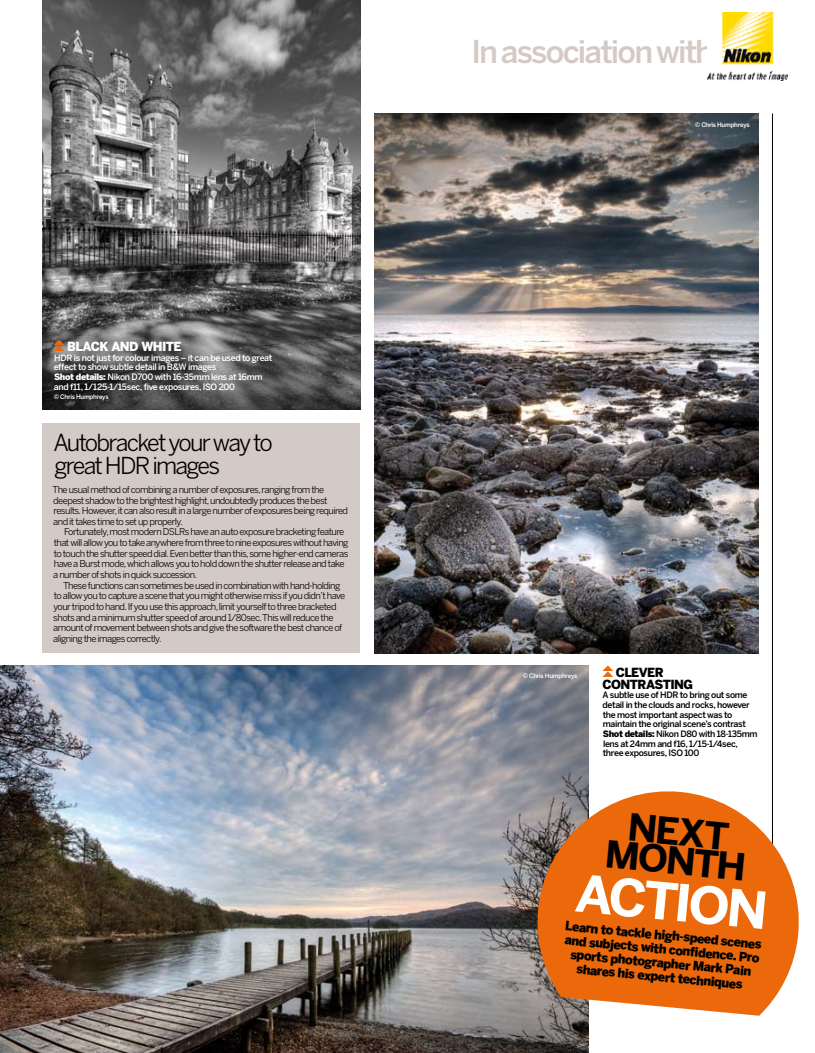
<style>
.page{position:relative;width:815px;height:1053px;background:#fff}
.page>*{position:absolute;margin:0;border:0;box-sizing:border-box;transform-origin:0 0}
.t1{font:700 50.62px "Benton Sans";color:#fff;scale:1.05 1}
.t2{font:700 36.88px/28.8px "Benton Sans";color:#000;text-align:center;scale:1.05 1}
.t3{font:500 31.25px "Benton Sans";letter-spacing:-.06em;color:#d4cac5}
.t4{font:23.12px/22.5px "Benton Sans";letter-spacing:-.08em;color:#000}
.t5{font:900 12.75px/14px "Benton Sans";color:#000;text-align:center}
.t6{font:900 12.5px/11.9px "Benton Sans";letter-spacing:-.045em;color:#000}
.t7{font:900 12.5px "Benton Sans";letter-spacing:-.045em;color:#fff}
.t8{font:9.38px/10.6px "Benton Sans";letter-spacing:-.06em;color:#000}
.t9{font:500 8.75px/9.6px "Benton Sans";letter-spacing:-.04em;color:#000}
.t10{font:500 8.75px/9.6px "Benton Sans";letter-spacing:-.04em;color:#fff}
.t11{font:500 6.25px "Benton Sans";letter-spacing:-.04em;color:#fff}
.s1{font-weight:900}
</style>
<div class="page">
<hr style="left:772px;top:113px;width:1px;height:877px;background:#000">
<img style="left:374px;top:113px;width:384px;height:540px">
<img style="left:0;top:665px;width:588px;height:387px">
<img style="left:43px;top:0;width:317px;height:301px">
<div style="left:43px;top:423px;width:317px;height:230px;background:#d4cac5"></div>
<svg style="left:535px;top:785px;width:264px;height:230px;background:#e27d33"></svg>
<svg style="left:602px;top:665px;width:11px;height:12px"></svg>
<svg style="left:43px;top:301px;width:317px;height:108px;background:#565657"></svg>
<svg style="left:54px;top:340px;width:11px;height:11px"></svg>
<img style="left:707px;top:12px;width:81px;height:69px">
<h3 class="t7" style="left:67px;top:339px;width:116px">BLACK AND WHITE</h3>
<p class="t10" style="left:54px;top:353px;width:7px">HDR</p>
<p class="t10" style="left:54px;top:353px;width:220px;text-indent:20px">is not just for colour images – it can be used to great effect to show subtle detail in B&amp;W images<br><span class="s1">SHOT DETAILS:</span> Nikon D700 with 16-35mm lens at 16mm and f11, 1/125-1/15sec, five exposures, I SO 200</p>
<p class="t11" style="left:54px;top:393px;width:56px">© Chris H umphreys</p>
<h3 class="t4" style="left:53px;top:432px;width:221px">Autobracket your way to great HDR images</h3>
<p class="t8" style="left:52px;top:484px;width:297px">The usual method of combining a number of exposures, ranging from the deepest shadow to the brightest highlight, undoubtedly produces the best results. However, it can also result in a large number of exposures being required and it takes time to set up properly.</p>
<p class="t8" style="left:53px;top:527px;width:297px;text-indent:11px">Fortunately, most modern DSLRs have an auto exposure bracketing feature that will allow you to take anywhere from three to nine exposures without having to touch the shutter speed dial. Even better than this, some higher-end cameras have a Burst mode, which allows you to hold down the shutter release and take a number of shots in quick succession.</p>
<p class="t8" style="left:53px;top:580px;width:293px;text-indent:10px">These functions can sometimes be used in combination with hand-holding to allow you to capture a scene that you might otherwise miss if you didn’t have your tripod to hand. If you use this approach, limit yourself to three bracketed shots and a minimum shutter speed of around 1/80sec. This will reduce the amount of movement between shots and give the software the best chance of aligning the images correctly.</p>
<h3 class="t3" style="left:471px;top:33px;width:244px">I n association with</h3>
<p class="t11" style="left:695px;top:121px;width:56px">© Chris H umphreys</p>
<p class="t11" style="left:523px;top:672px;width:56px">© Chris H umphreys</p>
<h3 class="t6" style="left:603px;top:666px;width:92px;text-indent:13px">CLEVER<br>CONTRASTING</h3>
<p class="t9" style="left:602px;top:690px;width:65px">A subtle use of HDR</p>
<p class="t9" style="left:603px;top:690px;width:157px;text-indent:77px">to bring out some detail in the clouds and rocks, however the most important aspect was to maintain the original scene’s contrast<br><span class="s1">SHOT DETAILS:</span> Nikon D80 with 18-135mm lens at 24mm and f16, 1/15-1/4sec, three exposures, I SO 100</p>
<h2 class="t2" style="left:609px;top:812px;width:136px;rotate:5deg">NEXT<br>MONTH</h2>
<h1 class="t1" style="left:578px;top:864px;width:141px;rotate:5deg">act ion</h1>
<h3 class="t5" style="left:565px;top:933px;width:199px;rotate:5deg">AND SUBJECTS WITH CONFI DENCE. PRO<br>SP ORTS P HOTOGRAP HERMARK PAIN<br>SHARES HIS EXPERTTECHNIQUES</h3>
<h3 class="t5" style="left:566px;top:919px;width:201px;rotate:5deg">LEARN TO TACKLE HIGH-SPEED SCENES</h3>
</div>
